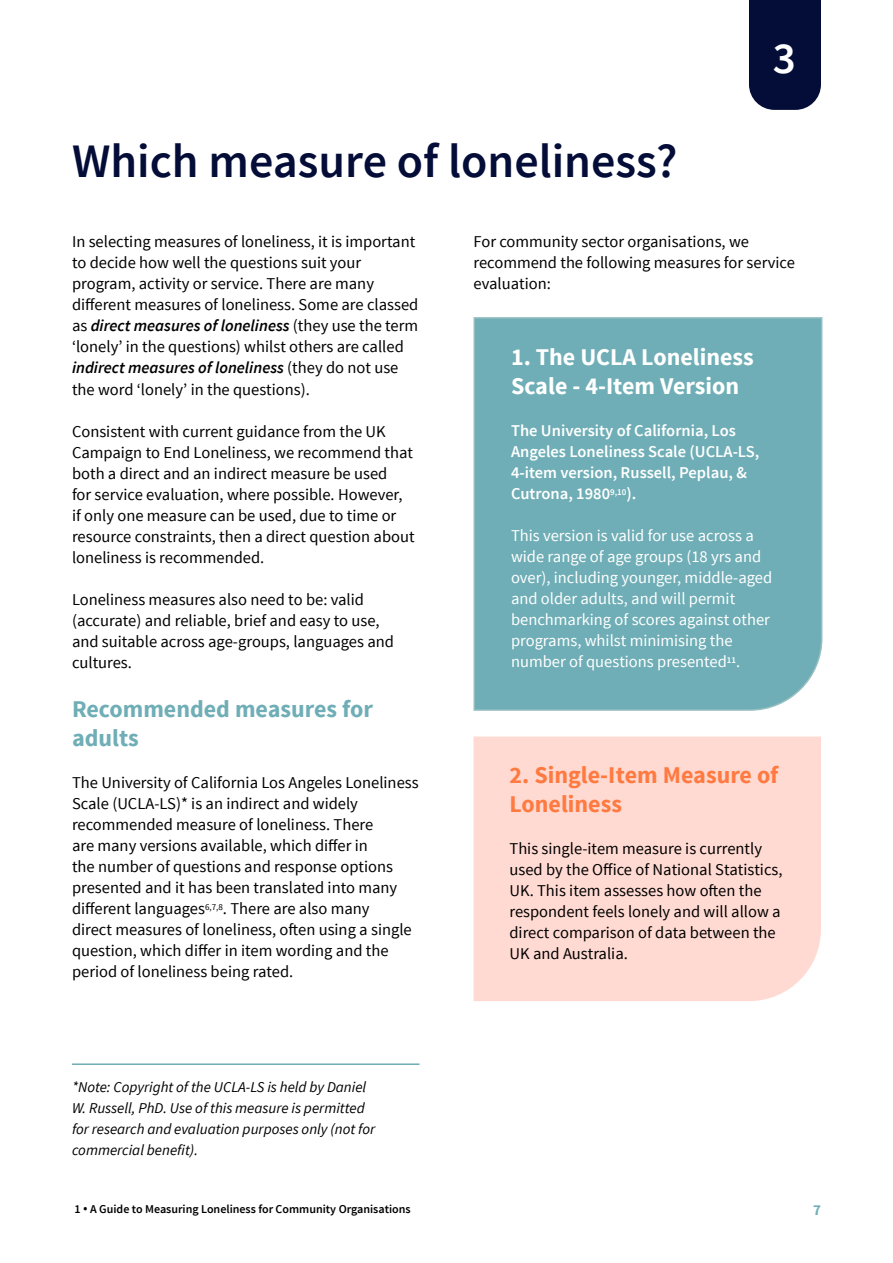
<style>
.page{position:relative;width:893px;height:1263px;background:#fff}
.page>*{position:absolute;margin:0;border:0;box-sizing:border-box;transform-origin:0 0}
.t1{font:600 48px "Source Sans Pro";color:#040d38}
.t2{font:600 45px "Source Sans Pro";color:#fff}
.t3{font:700 24px/28.8px "Source Sans Pro";color:#fff}
.t4{font:700 24px/28.8px "Source Sans Pro";color:#ff7a41}
.t5{font:700 24px/28.8px "Source Sans Pro";color:#6faeb6}
.t6{font:16.5px/21px "Source Sans Pro";color:#000}
.t7{font:16.5px/21px "Source Sans Pro";color:#fff}
.t8{font:600 16.5px/21px "Source Sans Pro";color:#fff}
.t9{font:italic 15px/21px "Source Sans Pro";color:#000}
.t10{font:700 15px "Source Sans Pro";color:#6faeb6}
.t11{font:600 12px "Source Sans Pro";color:#000}
.s1{font-weight:600;font-style:italic}
.s2{font-family:"Open Sans"}
</style>
<div class="page">
<div style="left:473px;top:317px;width:350px;height:394px;background:#6faeb6"></div>
<div style="left:473px;top:736px;width:348px;height:265px;background:#ffdad2"></div>
<div style="left:749px;top:0;width:72px;height:110px;background:#040d38"></div>
<hr style="left:72px;top:1063px;width:347px;height:2px;background:#6faeb6">
<h1 class="t1" style="left:72px;top:130px;width:607px">Which measure of loneliness?</h1>
<h2 class="t2" style="left:773px;top:29px;width:25px">3</h2>
<p class="t6" style="left:72px;top:232px;width:348px">In selecting measures of loneliness, it is important to decide how well the questions suit your program, activity or service. There are many different measures of loneliness. Some are classed as <span class="s1">direct measures of loneliness</span> (they use the term ‘lonely’ in the questions) whilst others are called <span class="s1">indirect measures of loneliness</span> (they do not use the word ‘lonely’ in the questions).</p>
<p class="t6" style="left:72px;top:421px;width:344px">Consistent with current guidance from the UK Campaign to End Loneliness, we recommend that both a direct and an indirect measure be used<br>for service evaluation, where possible. However, if only one measure can be used, due to time or resource constraints, then a direct question about loneliness is recommended.</p>
<p class="t6" style="left:72px;top:589px;width:323px">Loneliness measures also need to be: valid (accurate) and reliable, brief and easy to use, and suitable across age-groups, languages and cultures.</p>
<h3 class="t5" style="left:72px;top:696px;width:303px">Recommended measures for adults</h3>
<p class="t6" style="left:72px;top:772px;width:348px">The University of California Los Angeles Loneliness Scale (UCLA-LS)* is an indirect and widely recommended measure of loneliness. There<br>are many versions available, which differ in<br>the number of questions and response options presented and it has been translated into many different languages<sup>6,7,8</sup>. There are also many<br>direct measures of loneliness, often using a single question, which differ in item wording and the period of loneliness being rated.</p>
<p class="t9" style="left:72px;top:1076px;width:305px">*Note: Copyright of the UCLA-LS is held by Daniel W. Russell, PhD. Use of this measure is permitted for research and evaluation purposes only (not for commercial benefit).</p>
<p class="t6" style="left:473px;top:232px;width:323px">For community sector organisations, we recommend the following measures for service evaluation:</p>
<h3 class="t3" style="left:511px;top:344px;width:244px">1. The UCLA Loneliness<br>Scale - 4-Item Version</h3>
<p class="t8" style="left:511px;top:421px;width:250px">The University of California, Los<br>Angeles Loneliness Scale (UCLA-LS,<br>4-item version, Russell, Peplau, &amp;<br>Cutrona, 1980<sup>9,10</sup>).</p>
<p class="t7" style="left:511px;top:525px;width:263px">This version is valid for use across a wide range of age groups (18 yrs and over), including younger, middle-aged and older adults, and will permit benchmarking of scores against other programs, whilst minimising the number of questions presented<sup>11</sup>.</p>
<h3 class="t4" style="left:509px;top:762px;width:270px">2. Single-Item Measure of<br>Loneliness</h3>
<p class="t6" style="left:509px;top:838px;width:275px">This single-item measure is currently used by the Office of National Statistics, UK. This item assesses how often the respondent feels lonely and will allow a direct comparison of data between the UK and Australia.</p>
<p class="t11" style="left:74px;top:1201px;width:338px">1 <span class="s2">•</span> A Guide to Measuring Loneliness for Community Organisations</p>
<p class="t10" style="left:813px;top:1200px;width:9px">7</p>
</div>
